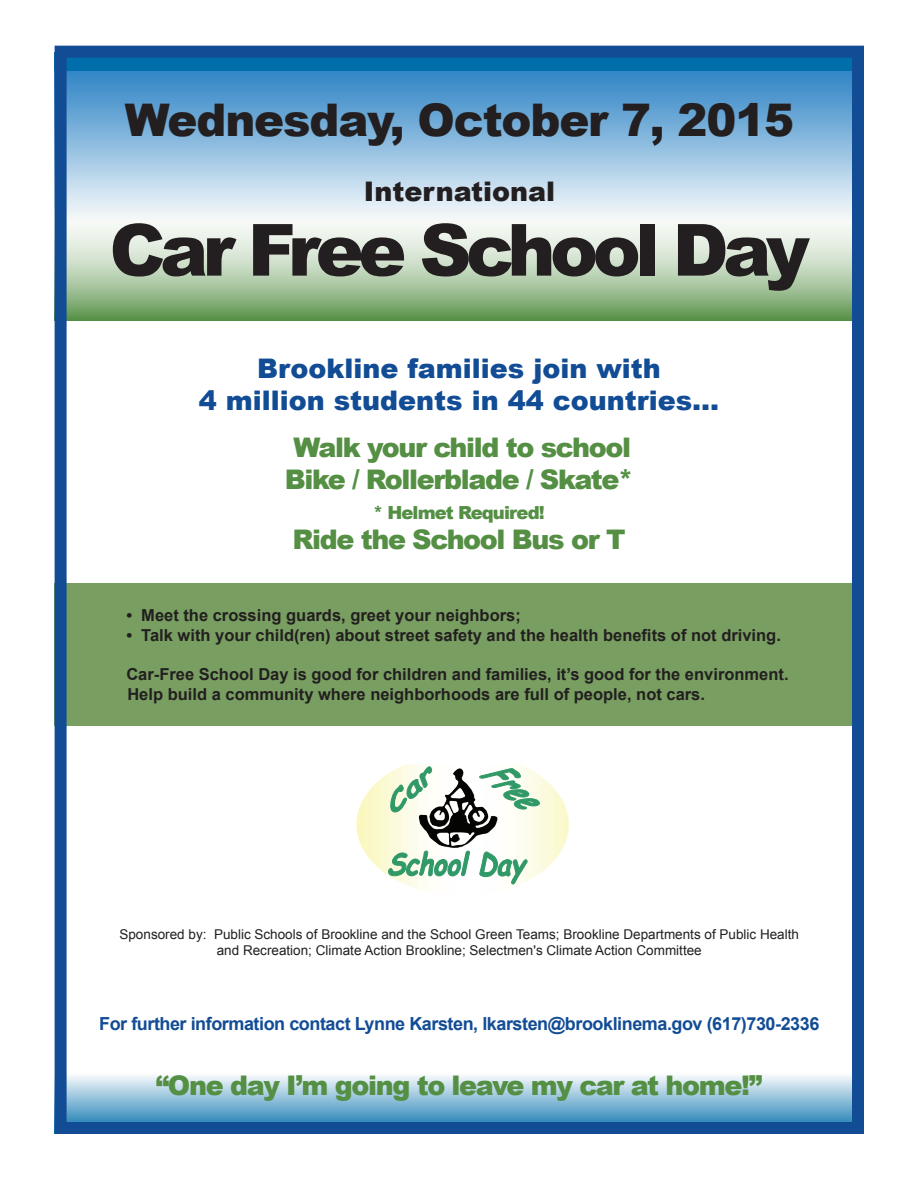
<style>
.page{position:relative;width:918px;height:1188px;background:#fff}
.page>*{position:absolute;margin:0;border:0;box-sizing:border-box;transform-origin:0 0}
.t1{font:900 72px "Arial";letter-spacing:-.075em;color:#231f20}
.t2{font:900 45px "Arial";letter-spacing:-.025em;color:#231f20}
.t3{font:900 27px/32.4px "Arial";letter-spacing:-.05em;color:#548f44;text-align:center}
.t4{font:900 27px/32.4px "Arial";color:#124c95;text-align:center}
.t5{font:900 27px "Arial";color:#231f20}
.t6{font:700 18px "Arial";letter-spacing:-.025em;color:#124c95}
.t7{font:900 18px "Arial";letter-spacing:-.05em;color:#548f44}
.t8{font:700 16.5px/19.8px "Arial";color:#231f20}
.t9{font:13.5px/16.2px "Arial";color:#231f20;text-align:center}
.t10{font:700 7.65px "Comic Sans MS";color:#040503}
</style>
<div class="page">
<div style="left:54px;top:583px;width:810px;height:142px;background:#789f61"></div>
<svg style="left:54px;top:220px;width:797px;height:100px;background:#bad1b3"></svg>
<div style="left:54px;top:70px;width:810px;height:150px;background:linear-gradient(to bottom,#2c83c5,#f5f9fa)"></div>
<svg style="left:68px;top:1075px;width:783px;height:46px;background:#97c3dc"></svg>
<svg style="left:356px;top:764px;width:213px;height:127px"></svg>
<div style="left:54px;top:52px;width:810px;height:18px;background:#006eab"></div>
<div style="left:55px;top:46px;width:809px;height:1088px;border:12px solid #124c95"></div>
<svg style="left:56px;top:610px;width:8px;height:11px"></svg>
<svg style="left:56px;top:630px;width:8px;height:11px"></svg>
<h2 class="t2" style="left:125px;top:88px;width:671px">Wednesday, October 7, 2015</h2>
<h3 class="t5" style="left:364px;top:172px;width:193px">International</h3>
<h1 class="t1" style="left:109px;top:198px;width:702px">Car Free School Day</h1>
<h3 class="t4" style="left:199px;top:351px;width:522px">Brookline families join with<br>4 million students in 44 countries...</h3>
<h3 class="t3" style="left:285px;top:430px;width:350px">Walk your child to school<br>Bike / Rollerblade / Skate*</h3>
<p class="t7" style="left:373px;top:499px;width:173px">* Helmet Required!</p>
<h3 class="t3" style="left:292px;top:523px;width:335px">Ride the School Bus or T</h3>
<p class="t8" style="left:126px;top:606px;width:396px">• Meet the crossing guards, greet your neighbors;</p>
<p class="t8" style="left:126px;top:625px;width:656px">• Talk with your child(ren) about street safety and the health benefits of not driving.</p>
<p class="t8" style="left:126px;top:665px;width:664px">Car-Free School Day is good for children and families, it’s good for the environment.<br>Help build a community where neighborhoods are full of people, not cars.</p>
<p class="t9" style="left:119px;top:926px;width:681px">Sponsored by: Public Schools of Brookline and the School Green Teams; Brookline Departments of Public Health and Recreation; Climate Action Brookline; Selectmen's Climate Action Committee</p>
<p class="t10" style="left:362px;top:941px;width:58px">Walk to School</p>
<p class="t10" style="left:495px;top:946px;width:82px">Rollerblade or Skate*</p>
<p class="t6" style="left:99px;top:1011px;width:722px">For further information contact Lynne Karsten, lkarsten@brooklinema.gov (617)730-2336</p>
<h3 class="t3" style="left:156px;top:1068px;width:608px">“One day I’m going to leave my car at home!”</h3>
</div>
